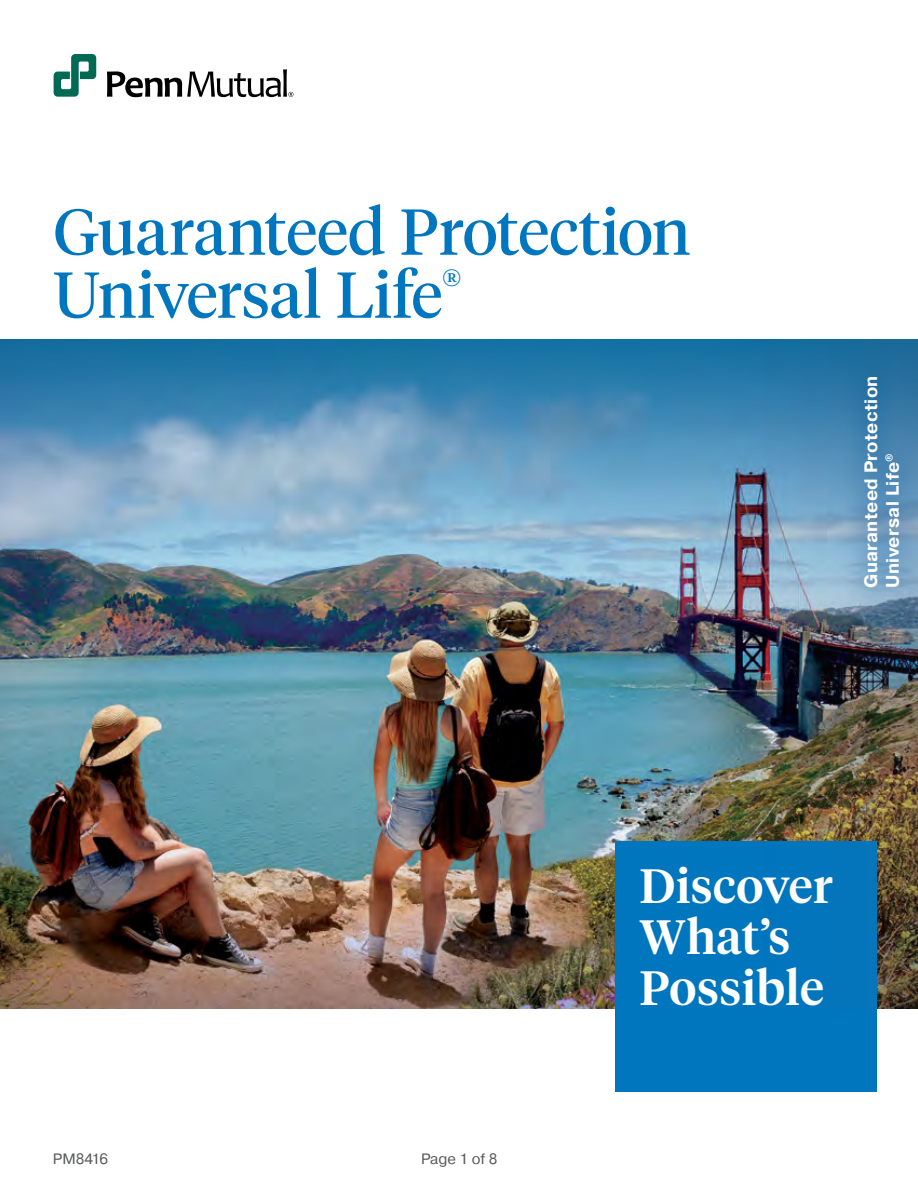
<style>
.page{position:relative;width:918px;height:1188px;background:#fff}
.page>*{position:absolute;margin:0;border:0;box-sizing:border-box;transform-origin:0 0}
.t1{font:64.5px/63px "Tiempos Headline";letter-spacing:-.005em;color:#0076bf}
.t2{font:500 48px/51px "Tiempos Headline";letter-spacing:.01em;color:#fff}
.t3{font:700 18px/21.8px "Pragmatica";letter-spacing:.02em;color:#fff}
.t4{font:15px "Pragmatica";color:#58595b}
</style>
<div class="page">
<img style="left:0;top:339px;width:751px;height:670px">
<div style="left:616px;top:841px;width:261px;height:251px;background:#0076bf"></div>
<img style="left:751px;top:339px;width:167px;height:670px">
<div style="left:842px;top:355px;width:76px;height:254px;background:#00549d;opacity:.86"></div>
<svg style="left:54px;top:54px;width:42px;height:43px"></svg>
<svg style="left:107px;top:69px;width:186px;height:28px"></svg>
<h1 class="t1" style="left:53px;top:197px;width:638px">Guaranteed Protection<br>Universal Life<sup>®</sup></h1>
<p class="t3" style="left:860px;top:588px;width:214px;rotate:-90deg">Guaranteed Protection<br>Universal Life<sup>®</sup></p>
<p class="t4" style="left:53px;top:1150px;width:57px">PM8416</p>
<p class="t4" style="left:421px;top:1150px;width:78px">Page 1 of 8</p>
<h2 class="t2" style="left:640px;top:858px;width:195px">Discover<br>What’s<br>Possible</h2>
</div>
